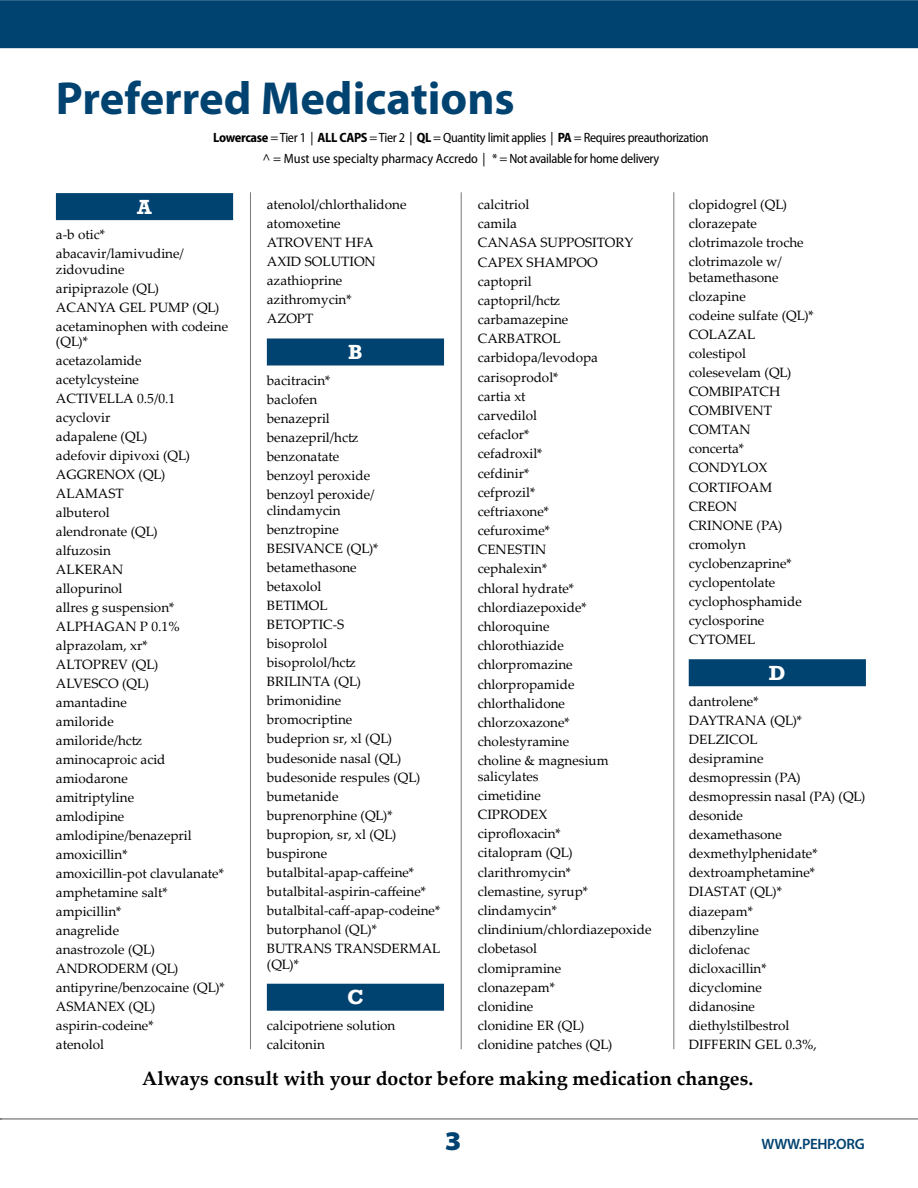
<style>
.page{position:relative;width:918px;height:1188px;background:#fff}
.page>*{position:absolute;margin:0;border:0;box-sizing:border-box;transform-origin:0 0}
.t1{font:700 46.5px "Myriad Pro";color:#004270}
.t2{font:900 semi-expanded 27px "Myriad Pro";color:#004270}
.t3{font:700 21px "Rockwell";color:#fff}
.t4{font:700 19.5px "Palatino Linotype";color:#000}
.t5{font:600 15px "Myriad Pro";letter-spacing:-.02em;color:#004270}
.t6{font:13.5px/19px "Palatino Linotype";color:#000}
.t7{font:semi-condensed 13.5px/21px "Myriad Pro";letter-spacing:-.025em;color:#000;text-align:center}
.s1{font-weight:700}
</style>
<div class="page">
<hr style="left:0;top:1119px;width:918px;height:1px;background:#58595b">
<div style="left:0;top:0;width:918px;height:48px;background:#004270"></div>
<div style="left:56px;top:193px;width:177px;height:27px;background:#004270"></div>
<div style="left:267px;top:338px;width:177px;height:27px;background:#004270"></div>
<div style="left:267px;top:984px;width:177px;height:27px;background:#004270"></div>
<div style="left:689px;top:659px;width:177px;height:27px;background:#004270"></div>
<hr style="left:250px;top:192px;width:1px;height:857px;background:#77787b">
<hr style="left:461px;top:192px;width:1px;height:857px;background:#77787b">
<hr style="left:673px;top:192px;width:1px;height:857px;background:#77787b">
<h1 class="t1" style="left:56px;top:68px;width:460px">Preferred Medications</h1>
<p class="t7" style="left:213px;top:127px;width:497px"><span class="s1">Lowercase</span> = Tier 1 | <span class="s1">ALL CAPS</span> = Tier 2 | <span class="s1">QL</span> = Quantity limit applies | <span class="s1">PA</span> = Requires preauthorization ^ = Must use specialty pharmacy Accredo | * = Not available for home delivery</p>
<h3 class="t3" style="left:137px;top:194px;width:16px">A</h3>
<p class="t6" style="left:56px;top:225px;width:130px">a-b otic* abacavir/lamivudine/</p>
<p class="t6" style="left:56px;top:259px;width:174px">zidovudine<br>aripiprazole (QL)<br>ACANYA GEL PUMP (QL) acetaminophen with codeine</p>
<p class="t6" style="left:56px;top:331px;width:170px">(QL)*<br>acetazolamide acetylcysteine<br>ACTIVELLA 0.5/0.1 acyclovir<br>adapalene (QL)<br>adefovir dipivoxi (QL)<br>AGGRENOX (QL)<br>ALAMAST<br>albuterol<br>alendronate (QL)<br>alfuzosin<br>ALKERAN<br>allopurinol<br>allres g suspension*<br>ALPHAGAN P 0.1% alprazolam, xr*<br>ALTOPREV (QL)<br>ALVESCO (QL)<br>amantadine<br>amiloride<br>amiloride/hctz aminocaproic acid amiodarone<br>amitriptyline<br>amlodipine amlodipine/benazepril amoxicillin*<br>amoxicillin-pot clavulanate* amphetamine salt* ampicillin*<br>anagrelide<br>anastrozole (QL)<br>ANDRODERM (QL) antipyrine/benzocaine (QL)*<br>ASMANEX (QL) aspirin-codeine*<br>atenolol</p>
<p class="t6" style="left:267px;top:194px;width:141px">atenolol/chlorthalidone atomoxetine<br>ATROVENT HFA<br>AXID SOLUTION azathioprine azithromycin*<br>AZOPT</p>
<h3 class="t3" style="left:348px;top:339px;width:16px">B</h3>
<p class="t6" style="left:267px;top:370px;width:109px">bacitracin* baclofen benazepril benazepril/hctz benzonatate benzoyl peroxide benzoyl peroxide/</p>
<p class="t6" style="left:267px;top:500px;width:175px">clindamycin<br>benztropine<br>BESIVANCE (QL)* betamethasone<br>betaxolol<br>BETIMOL<br>BETOPTIC-S<br>bisoprolol<br>bisoprolol/hctz<br>BRILINTA (QL)<br>brimonidine<br>bromocriptine<br>budeprion sr, xl (QL) budesonide nasal (QL) budesonide respules (QL) bumetanide<br>buprenorphine (QL)* bupropion, sr, xl (QL) buspirone butalbital-apap-caffeine* butalbital-aspirin-caffeine* butalbital-caff-apap-codeine* butorphanol (QL)*<br>BUTRANS TRANSDERMAL</p>
<p class="t6" style="left:267px;top:954px;width:34px">(QL)*</p>
<h3 class="t3" style="left:347px;top:984px;width:18px">C</h3>
<p class="t6" style="left:267px;top:1015px;width:130px">calcipotriene solution calcitonin</p>
<p class="t6" style="left:478px;top:194px;width:157px">calcitriol<br>camila<br>CANASA SUPPOSITORY<br>CAPEX SHAMPOO captopril<br>captopril/hctz carbamazepine<br>CARBATROL carbidopa/levodopa carisoprodol*<br>cartia xt<br>carvedilol<br>cefaclor*<br>cefadroxil*<br>cefdinir*<br>cefprozil*<br>ceftriaxone*<br>cefuroxime*<br>CENESTIN<br>cephalexin*<br>chloral hydrate* chlordiazepoxide* chloroquine chlorothiazide chlorpromazine chlorpropamide chlorthalidone chlorzoxazone* cholestyramine<br>choline &amp; magnesium</p>
<p class="t6" style="left:478px;top:766px;width:175px">salicylates<br>cimetidine<br>CIPRODEX<br>ciprofloxacin*<br>citalopram (QL) clarithromycin*<br>clemastine, syrup* clindamycin* clindinium/chlordiazepoxide clobetasol<br>clomipramine<br>clonazepam*<br>clonidine<br>clonidine ER (QL)<br>clonidine patches (QL)</p>
<p class="t6" style="left:689px;top:194px;width:116px">clopidogrel (QL) clorazepate clotrimazole troche clotrimazole w/</p>
<p class="t6" style="left:689px;top:267px;width:127px">betamethasone clozapine<br>codeine sulfate (QL)*<br>COLAZAL colestipol colesevelam (QL)<br>COMBIPATCH<br>COMBIVENT<br>COMTAN<br>concerta*<br>CONDYLOX<br>CORTIFOAM<br>CREON<br>CRINONE (PA) cromolyn cyclobenzaprine* cyclopentolate cyclophosphamide cyclosporine<br>CYTOMEL</p>
<h3 class="t3" style="left:769px;top:660px;width:18px">D</h3>
<p class="t6" style="left:689px;top:691px;width:178px">dantrolene*<br>DAYTRANA (QL)*<br>DELZICOL<br>desipramine<br>desmopressin (PA) desmopressin nasal (PA) (QL) desonide<br>dexamethasone dexmethylphenidate* dextroamphetamine*<br>DIASTAT (QL)*<br>diazepam*<br>dibenzyline<br>diclofenac<br>dicloxacillin*<br>dicyclomine<br>didanosine<br>diethylstilbestrol<br>DIFFERIN GEL 0.3%,</p>
<h3 class="t4" style="left:142px;top:1065px;width:612px">Always consult with your doctor before making medication changes.</h3>
<h2 class="t2" style="left:445px;top:1126px;width:18px">3</h2>
<p class="t5" style="left:762px;top:1134px;width:105px">WWW.PEHP.ORG</p>
</div>
